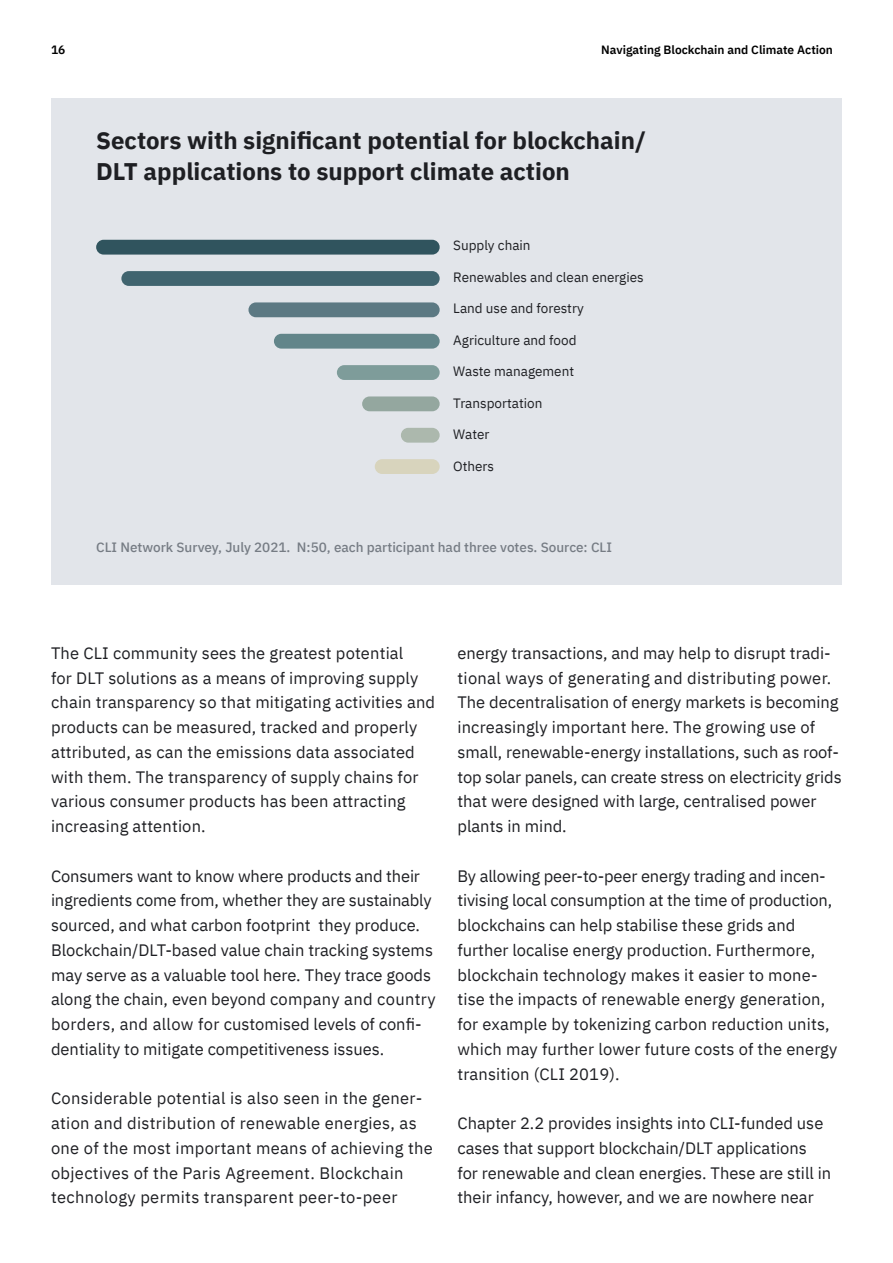
<style>
.page{position:relative;width:893px;height:1263px;background:#fff}
.page>*{position:absolute;margin:0;border:0;box-sizing:border-box;transform-origin:0 0}
.t1{font:700 24px/31.5px "IBM Plex Sans";color:#1e1f23}
.t2{font:16.5px/24.8px "IBM Plex Sans";color:#1e1f23}
.t3{font:16.5px/24.8px "IBM Plex Sans";letter-spacing:.02em;color:#1e1f23}
.t4{font:13.5px "IBM Plex Sans";color:#1e1f23}
.t5{font:500 13.5px "IBM Plex Sans";color:#767c84}
.t6{font:600 12px "IBM Plex Sans";color:#000}
</style>
<div class="page">
<div style="left:51px;top:98px;width:791px;height:486px;background:#e2e5ea"></div>
<div style="left:96px;top:240px;width:344px;height:15px;background:#30545e;border-radius:7px"></div>
<div style="left:121px;top:271px;width:319px;height:15px;background:#40646f;border-radius:7px"></div>
<div style="left:248px;top:302px;width:192px;height:15px;background:#5c7983;border-radius:7px"></div>
<div style="left:274px;top:334px;width:166px;height:15px;background:#62858a;border-radius:7px"></div>
<div style="left:337px;top:365px;width:103px;height:15px;background:#7e9c9a;border-radius:7px"></div>
<div style="left:362px;top:396px;width:78px;height:15px;background:#94a79f;border-radius:7px"></div>
<div style="left:401px;top:428px;width:39px;height:15px;background:#acb8ad;border-radius:7px"></div>
<div style="left:375px;top:459px;width:65px;height:15px;background:#d8d4bd;border-radius:7px"></div>
<p class="t6" style="left:51px;top:40px;width:16px">16</p>
<p class="t6" style="left:601px;top:40px;width:233px">Navigating Blockchain and Climate Action</p>
<h1 class="t1" style="left:96px;top:123px;width:551px">Sectors with significant potential for blockchain/<br>DLT applications to support climate action</h1>
<p class="t4" style="left:453px;top:235px;width:79px">Supply chain</p>
<p class="t4" style="left:453px;top:267px;width:192px">Renewables and clean energies</p>
<p class="t4" style="left:453px;top:298px;width:132px">Land use and forestry</p>
<p class="t4" style="left:453px;top:330px;width:125px">Agriculture and food</p>
<p class="t4" style="left:453px;top:361px;width:122px">Waste management</p>
<p class="t4" style="left:453px;top:393px;width:91px">Transportation</p>
<p class="t4" style="left:453px;top:424px;width:38px">Water</p>
<p class="t4" style="left:453px;top:456px;width:42px">Others</p>
<p class="t5" style="left:96px;top:536px;width:517px">CLI Network Survey, July 2021. N:50, each participant had three votes. Source: CLI</p>
<p class="t2" style="left:51px;top:639px;width:386px">The CLI community sees the greatest potential<br>for DLT solutions as a means of improving supply chain transparency so that mitigating activities and products can be measured, tracked and properly attributed, as can the emissions data associated with them. The transparency of supply chains for various consumer products has been attracting increasing attention.</p>
<p class="t2" style="left:51px;top:862px;width:386px">Consumers want to know where products and their ingredients come from, whether they are sustainably sourced, and what carbon footprint they produce.<br>Blockchain/DLT-based value chain tracking systems may serve as a valuable tool here. They trace goods along the chain, even beyond company and country borders, and allow for customised levels of confi&shy;dentiality to mitigate competitiveness issues.</p>
<p class="t3" style="left:51px;top:1085px;width:383px">Considerable potential is also seen in the gener&shy;ation and distribution of renewable energies, as one of the most important means of achieving the objectives of the Paris Agreement. Blockchain technology permits transparent peer-to-peer</p>
<p class="t2" style="left:457px;top:639px;width:386px">energy transactions, and may help to disrupt tradi&shy;tional ways of generating and distributing power.<br>The decentralisation of energy markets is becoming increasingly important here. The growing use of small, renewable-energy installations, such as roof&shy;top solar panels, can create stress on electricity grids that were designed with large, centralised power plants in mind.</p>
<p class="t2" style="left:457px;top:862px;width:381px">By allowing peer-to-peer energy trading and incen&shy;tivising local consumption at the time of production, blockchains can help stabilise these grids and further localise energy production. Furthermore, blockchain technology makes it easier to mone&shy;tise the impacts of renewable energy generation, for example by tokenizing carbon reduction units, which may further lower future costs of the energy transition (CLI 2019).</p>
<p class="t2" style="left:457px;top:1109px;width:375px">Chapter 2.2 provides insights into CLI-funded use cases that support blockchain/DLT applications for renewable and clean energies. These are still in their infancy, however, and we are nowhere near</p>
</div>
